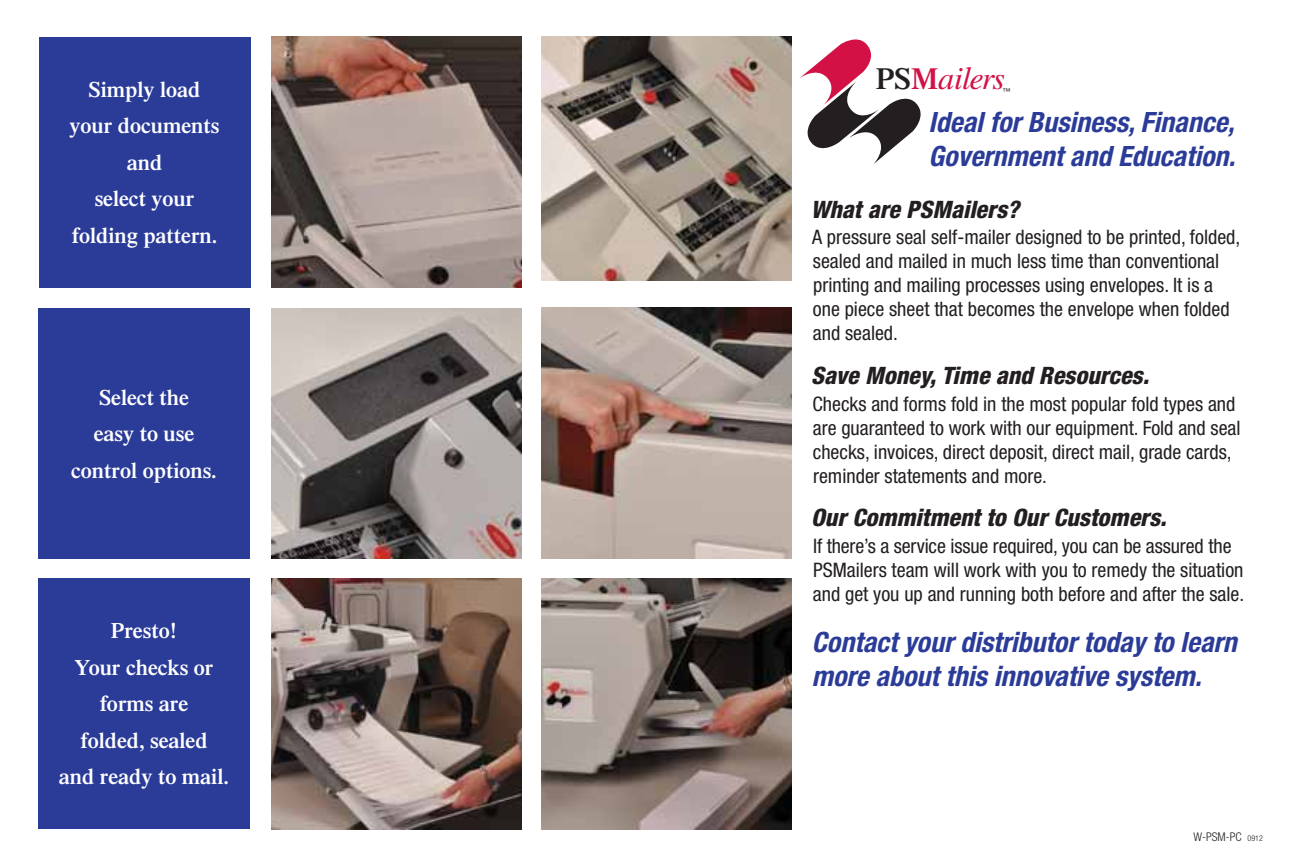
<style>
.page{position:relative;width:1297px;height:866px;background:#fff}
.page>*{position:absolute;margin:0;border:0;box-sizing:border-box;transform-origin:0 0}
.t1{font:italic 32.2px "Times";letter-spacing:-.05em;color:#d31145}
.t2{font:italic 700 condensed 28px/34px "Helvetica Neue";color:#2b3c98}
.t3{font:italic 800 condensed 24px "Helvetica Neue";color:#231f20}
.t4{font:600 22px/36.4px "Times";color:#fff;text-align:center}
.t5{font:condensed 20px/24px "Helvetica Neue";color:#231f20}
.t6{font:300 condensed 12px "Helvetica Neue";color:#231f20}
.t7{font:8px "Helvetica Neue";color:#231f20}
.s1{font-weight:600;font-style:normal;font-size:30.4px;color:#231f20}
.s2{font-weight:600;font-style:normal;font-size:30.4px}
.s3{font-size:8px}
</style>
<div class="page">
<img style="left:271px;top:37px;width:250px;height:250px">
<img style="left:271px;top:578px;width:250px;height:251px">
<img style="left:271px;top:308px;width:250px;height:251px">
<img style="left:541px;top:37px;width:250px;height:244px">
<img style="left:541px;top:307px;width:250px;height:251px">
<img style="left:541px;top:578px;width:250px;height:251px">
<div style="left:39px;top:37px;width:211px;height:250px;background:#2b3c98"></div>
<div style="left:38px;top:308px;width:212px;height:251px;background:#2b3c98"></div>
<div style="left:38px;top:578px;width:212px;height:251px;background:#2b3c98"></div>
<svg style="left:800px;top:39px;width:121px;height:125px"></svg>
<p class="t4" style="left:70px;top:73px;width:151px">Simply load your documents and<br>select your folding pattern.</p>
<p class="t4" style="left:71px;top:381px;width:147px">Select the<br>easy to use control options.</p>
<p class="t4" style="left:59px;top:614px;width:171px">Presto!<br>Your checks or forms are<br>folded, sealed<br>and ready to mail.</p>
<h1 class="t1" style="left:875px;top:66px;width:131px"><span class="s1">PS</span><span class="s2">M</span>ailers</h1>
<p class="t7" style="left:1002px;top:89px;width:9px">™</p>
<h2 class="t2" style="left:928px;top:107px;width:308px">Ideal for Business, Finance,<br>Government and Education.</h2>
<p class="t3" style="left:810px;top:200px;width:210px">What are PSMailers?</p>
<p class="t5" style="left:812px;top:227px;width:429px">A pressure seal self-mailer designed to be printed, folded, sealed and mailed in much less time than conventional printing and mailing processes using envelopes. It is a one piece sheet that becomes the envelope when folded and sealed.</p>
<p class="t3" style="left:811px;top:366px;width:339px">Save Money, Time and Resources.</p>
<p class="t5" style="left:812px;top:393px;width:429px">Checks and forms fold in the most popular fold types and are guaranteed to work with our equipment. Fold and seal checks, invoices, direct deposit, direct mail, grade cards, reminder statements and more.</p>
<p class="t3" style="left:810px;top:508px;width:357px">Our Commitment to Our Customers.</p>
<p class="t5" style="left:812px;top:535px;width:433px">If there’s a service issue required, you can be assured the<br>PSMailers team will work with you to remedy the situation and get you up and running both before and after the sale.</p>
<h2 class="t2" style="left:811px;top:627px;width:426px">Contact your distributor today to learn more about this innovative system.</h2>
<p class="t6" style="left:1193px;top:832px;width:71px">W-PSM-PC <span class="s3">0912</span></p>
</div>
